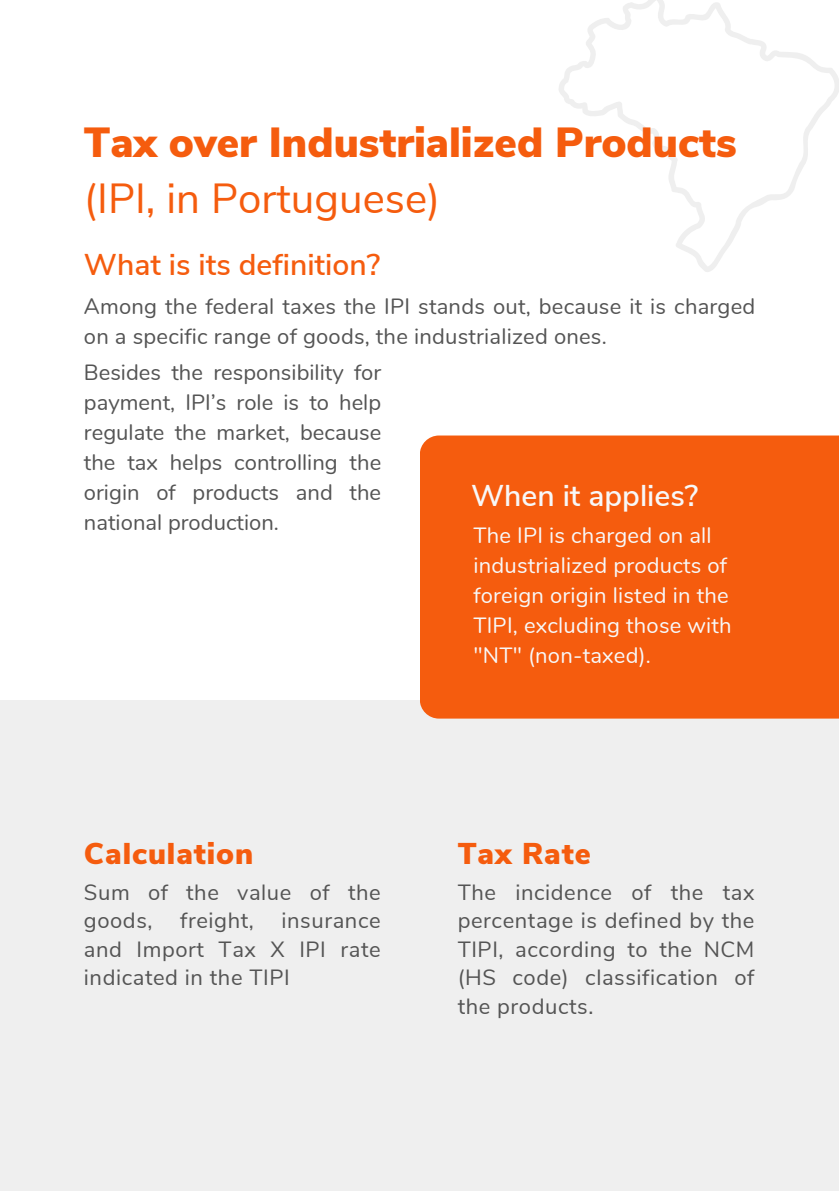
<style>
.page{position:relative;width:839px;height:1191px;background:#fff}
.page>*{position:absolute;margin:0;border:0;box-sizing:border-box;transform-origin:0 0}
.t1{font:900 42px "Nunito Sans";color:#f55c0e}
.t2{font:42px "Nunito Sans";color:#f55c0e}
.t3{font:600 30px "Nunito Sans";color:#f55c0e}
.t4{font:900 30px "Nunito Sans";letter-spacing:.03em;color:#f55c0e}
.t5{font:600 30px "Nunito Sans";color:#f8f8f8}
.t6{font:22px/30px "Nunito";letter-spacing:.01em;color:#545454}
.t7{font:22px/28.4px "Nunito Sans";letter-spacing:.025em;color:#545454;text-align:justify}
.t8{font:22px/30px "Nunito";letter-spacing:.01em;color:#f8f8f8}
</style>
<div class="page">
<div style="left:0;top:700px;width:838px;height:491px;background:#efefef"></div>
<svg style="left:559px;top:0;width:279px;height:272px"></svg>
<div style="left:420px;top:436px;width:418px;height:283px;background:#f55c0e"></div>
<h3 class="t1" style="left:84px;top:115px;width:654px">Tax over Industrialized Products</h3>
<h3 class="t2" style="left:84px;top:170px;width:358px">(IPI, in Portuguese)</h3>
<p class="t3" style="left:84px;top:245px;width:298px">What is its definition?</p>
<p class="t6" style="left:84px;top:292px;width:672px">Among the federal taxes the IPI stands out, because it is charged on a specific range of goods, the industrialized ones.</p>
<h2 class="t6" style="left:84px;top:358px;width:299px;text-align:justify">Besides the responsibility for payment, IPI’s role is to help regulate the market, because the tax helps controlling the origin of products and the national production.</h2>
<h3 class="t4" style="left:84px;top:834px;width:171px">Calculation</h3>
<p class="t7" style="left:84px;top:878px;width:298px">Sum of the value of the goods,</p>
<p class="t7" style="left:180px;top:907px;width:75px">freight,</p>
<p class="t7" style="left:84px;top:907px;width:298px;text-indent:198px">insurance and Import Tax X IPI rate indicated in the TIPI</p>
<p class="t5" style="left:471px;top:476px;width:229px">When it applies?</p>
<h1 class="t8" style="left:473px;top:521px;width:260px">The IPI is charged on all industrialized products of foreign origin listed in the<br>TIPI, excluding those with "NT" (non-taxed).</h1>
<h3 class="t4" style="left:457px;top:834px;width:135px">Tax Rate</h3>
<p class="t7" style="left:457px;top:878px;width:298px">The incidence of the tax percentage is defined by the TIPI, according to the NCM (HS code) classification of the products.</p>
</div>
